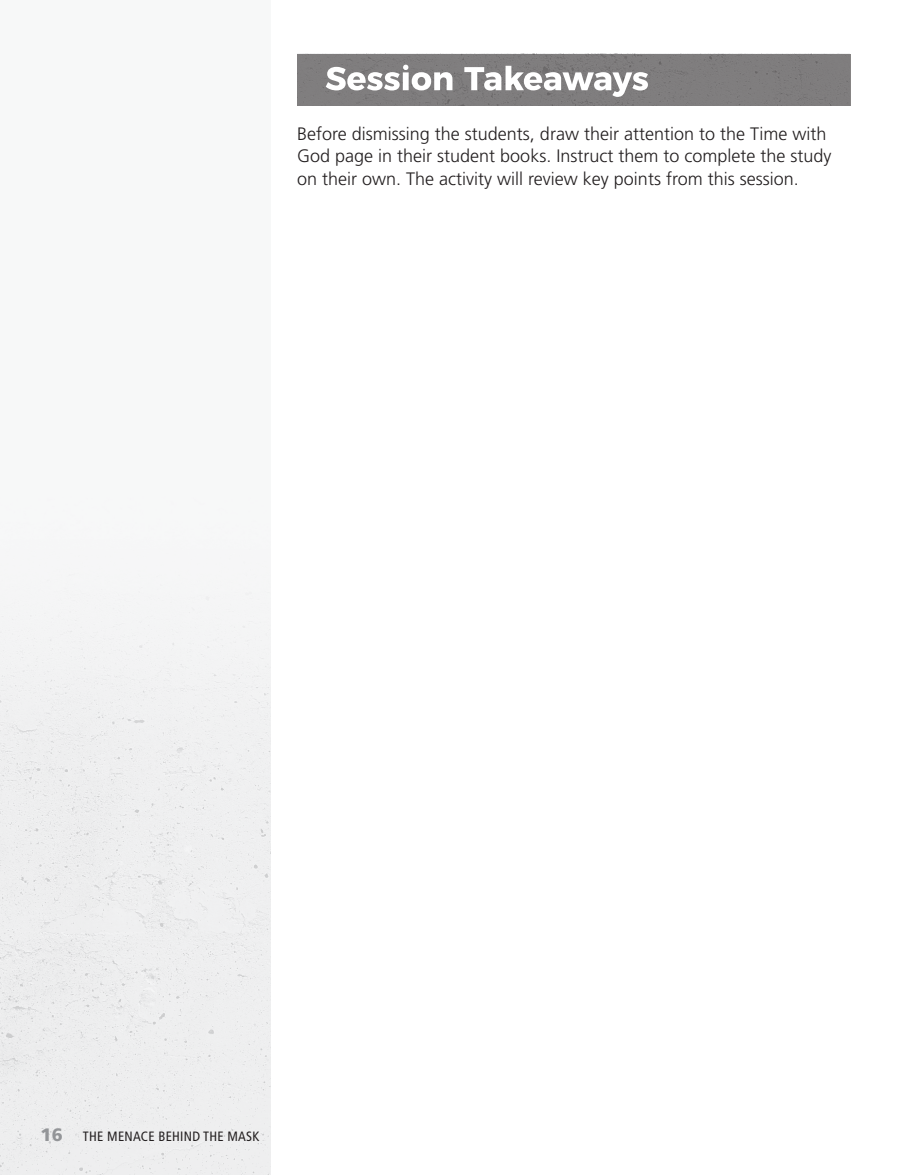
<style>
.page{position:relative;width:905px;height:1175px;background:#fff}
.page>*{position:absolute;margin:0;border:0;box-sizing:border-box;transform-origin:0 0}
.Body-NO_indent{font:300 18px/22.5px "Frutiger LT Std";color:#231f20}
.t1{font:900 18px "Frutiger LT Std";color:#939598}
.t2{font:condensed 13.5px "Frutiger LT Std";letter-spacing:.02em;color:#231f20}
</style>
<div class="page">
<div style="left:0;top:549px;width:270px;height:625px;background:#eeefef"></div>
<div style="left:297px;top:54px;width:554px;height:52px;background:#7f7d7e"></div>
<svg style="left:326px;top:65px;width:322px;height:32px"></svg>
<p class="Body-NO_indent" style="left:297px;top:122px;width:536px">Before dismissing the students, draw their attention to the Time with<br>God page in their student books. Instruct them to complete the study on their own. The activity will review key points from this session.</p>
<p class="t1" style="left:40px;top:1124px;width:24px">16</p>
<p class="t2" style="left:83px;top:1128px;width:178px">THE MENACE BEHIND THE MASK</p>
</div>
